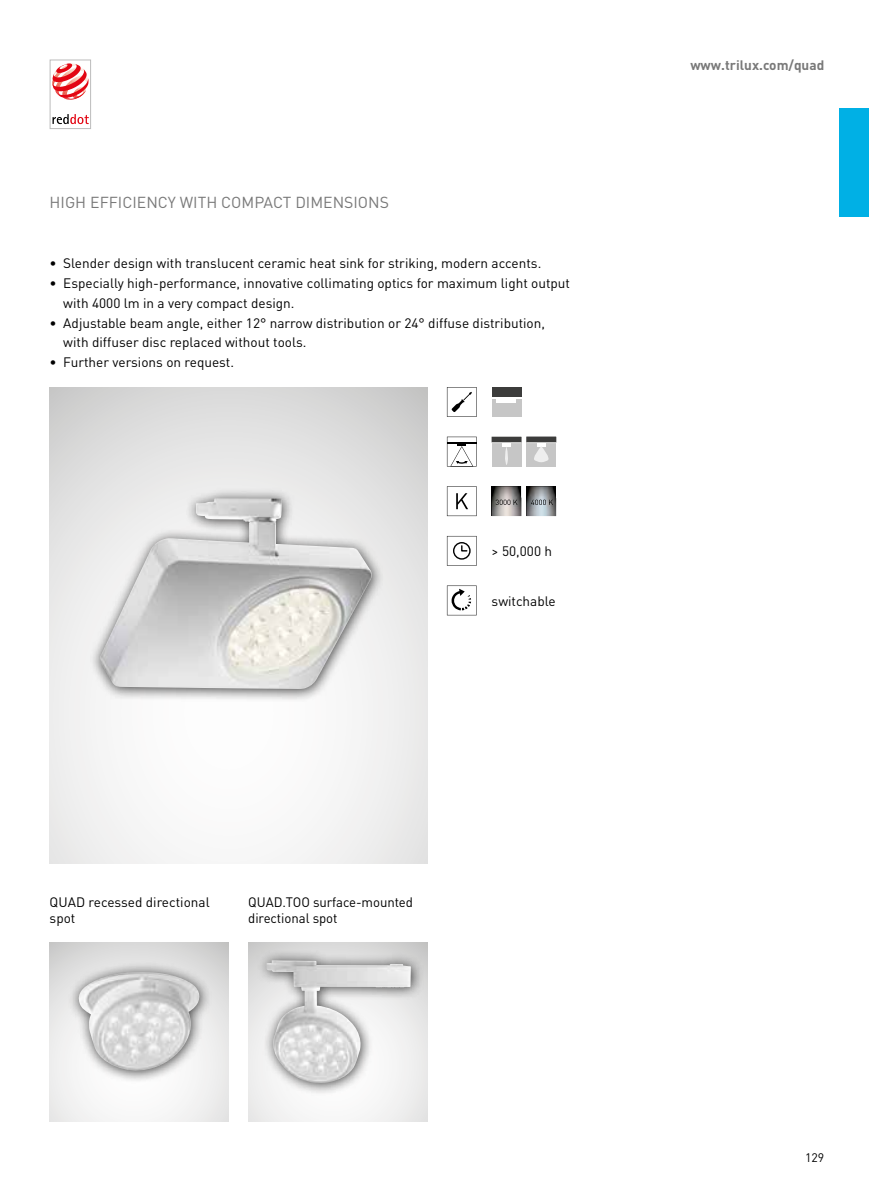
<style>
.page{position:relative;width:869px;height:1191px;background:#fff}
.page>*{position:absolute;margin:0;border:0;box-sizing:border-box;transform-origin:0 0}
.t1{font:15.75px "Trilux DIN";color:#797979}
.t2{font:13.65px/16.1px "Trilux DIN";color:#000}
.t3{font:700 13.65px "Trilux DIN";color:#797979}
.t4{font:12.25px "DIN";color:#000}
</style>
<div class="page">
<svg style="left:50px;top:387px;width:377px;height:476px"></svg>
<svg style="left:50px;top:943px;width:178px;height:178px"></svg>
<svg style="left:248px;top:943px;width:179px;height:178px"></svg>
<div style="left:89px;top:487px;width:295px;height:216px;background:#000;opacity:.75"></div>
<img style="left:100px;top:498px;width:274px;height:191px">
<div style="left:255px;top:949px;width:169px;height:147px;background:#000;opacity:.75"></div>
<img style="left:266px;top:960px;width:144px;height:123px">
<div style="left:68px;top:961px;width:144px;height:123px;background:#000;opacity:.75"></div>
<img style="left:77px;top:972px;width:123px;height:102px">
<div style="left:50px;top:60px;width:41px;height:69px;border:1px solid #bcbcbc"></div>
<svg style="left:52px;top:63px;width:37px;height:37px"></svg>
<svg style="left:52px;top:114px;width:37px;height:10px"></svg>
<div style="left:491px;top:437px;width:30px;height:29px;background:#c6c6c6"></div>
<div style="left:491px;top:437px;width:30px;height:5px;background:#3c3c3b"></div>
<hr style="left:491px;top:442px;width:30px;height:1px;background:#fff">
<svg style="left:502px;top:443px;width:8px;height:22px"></svg>
<div style="left:526px;top:437px;width:30px;height:29px;background:#c6c6c6"></div>
<div style="left:526px;top:437px;width:30px;height:5px;background:#3c3c3b"></div>
<hr style="left:526px;top:442px;width:30px;height:1px;background:#fff">
<svg style="left:534px;top:443px;width:15px;height:19px"></svg>
<img style="left:491px;top:486px;width:30px;height:30px">
<svg style="left:495px;top:499px;width:22px;height:6px"></svg>
<img style="left:526px;top:486px;width:30px;height:30px">
<svg style="left:531px;top:499px;width:21px;height:6px"></svg>
<div style="left:491px;top:387px;width:30px;height:30px;background:#c6c6c6"></div>
<div style="left:491px;top:387px;width:30px;height:11px;background:#3c3c3b"></div>
<div style="left:496px;top:397px;width:20px;height:6px;background:#fff"></div>
<hr style="left:491px;top:397px;width:30px;height:1px;background:#fff">
<svg style="left:446px;top:585px;width:30px;height:30px"></svg>
<svg style="left:446px;top:536px;width:30px;height:30px"></svg>
<svg style="left:446px;top:486px;width:30px;height:30px"></svg>
<svg style="left:446px;top:437px;width:30px;height:29px"></svg>
<svg style="left:446px;top:387px;width:30px;height:30px"></svg>
<div style="left:838px;top:108px;width:30px;height:108px;background:#00b0e5"></div>
<p class="t1" style="left:50px;top:193px;width:341px">HIGH EFFICIENCY WITH COMPACT DIMENSIONS</p>
<p class="t2" style="left:50px;top:255px;width:493px">• Slender design with translucent ceramic heat sink for striking, modern accents.</p>
<p class="t2" style="left:63px;top:273px;width:508px;line-height:19.8px;text-indent:-14px">• Especially high-performance, innovative collimating optics for maximum light output with 4000 lm in a very compact design.</p>
<p class="t2" style="left:63px;top:313px;width:483px;line-height:19.8px;text-indent:-14px">• Adjustable beam angle, either 12° narrow distribution or 24° diffuse distribution, with diffuser disc replaced without tools.</p>
<p class="t2" style="left:50px;top:354px;width:186px">• Further versions on request.</p>
<p class="t2" style="left:491px;top:543px;width:62px">&gt; 50,000 h</p>
<p class="t2" style="left:491px;top:593px;width:66px">switchable</p>
<p class="t2" style="left:50px;top:894px;width:161px">QUAD recessed directional spot</p>
<p class="t2" style="left:248px;top:894px;width:166px">QUAD.TOO surface-mounted directional spot</p>
<p class="t3" style="left:690px;top:56px;width:135px">www.trilux.com/quad</p>
<p class="t4" style="left:804px;top:1150px;width:21px">129</p>
</div>
